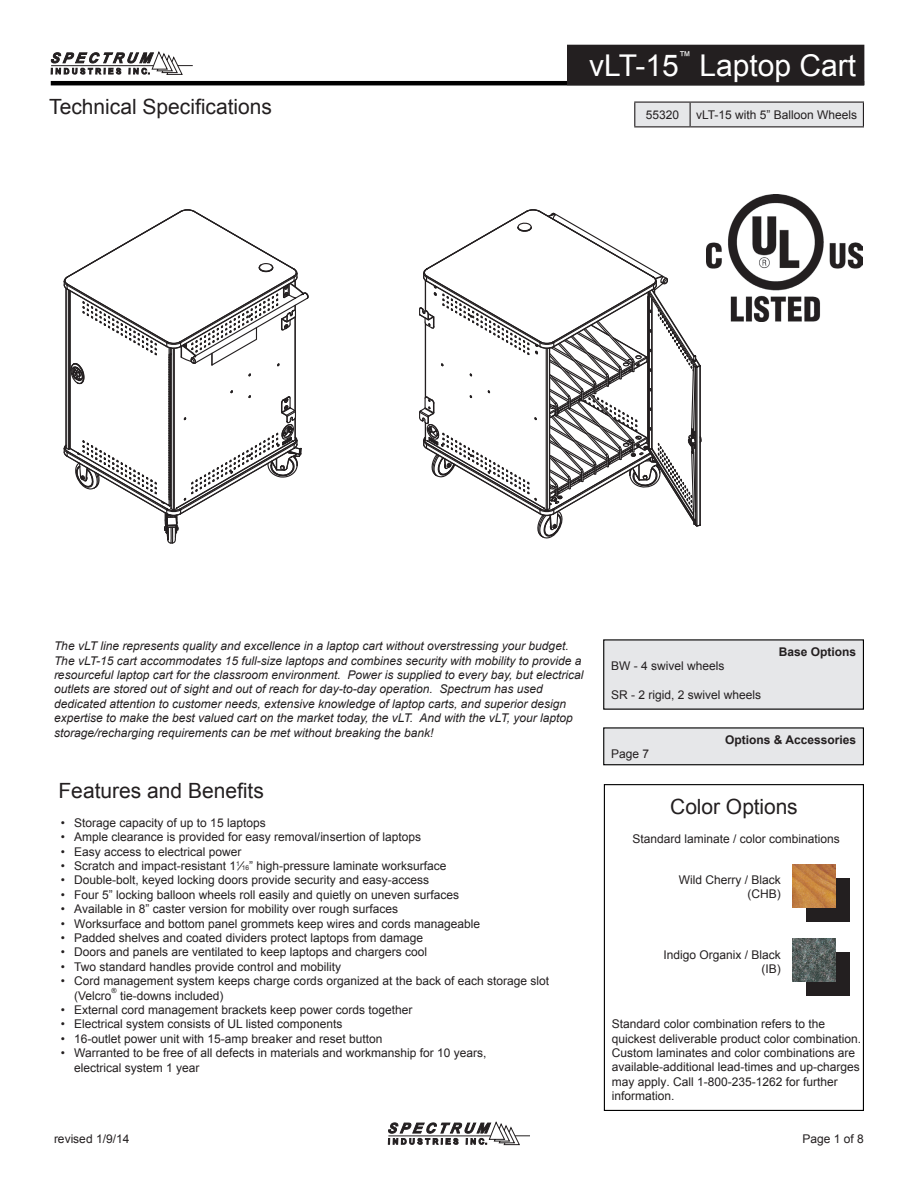
<style>
.page{position:relative;width:918px;height:1188px;background:#fff}
.page>*{position:absolute;margin:0;border:0;box-sizing:border-box;transform-origin:0 0}
.t1{font:30px "Arial";color:#fff}
.t2{font:21px "Arial";color:#231f20}
.t3{font:12.3px "Arial";color:#fff}
.t4{font:12px/14.4px "Arial";color:#231f20}
.t5{font:italic 12px/14.4px "Arial";color:#231f20}
.t6{font:700 12px "Arial";color:#231f20}
.t7{font:7.05px "Arial";color:#231f20}
.s1{font-size:6.6px}
</style>
<div class="page">
<div style="left:604px;top:784px;width:260px;height:327px;border:1px solid #000"></div>
<div style="left:634px;top:102px;width:230px;height:24px;background:#e6e7e9"></div>
<hr style="left:634px;top:126px;width:56px;height:1px;background:#231f20">
<hr style="left:690px;top:126px;width:174px;height:1px;background:#231f20">
<img style="left:706px;top:194px;width:157px;height:127px">
<div style="left:807px;top:953px;width:43px;height:43px;background:#231f20"></div>
<img style="left:793px;top:938px;width:43px;height:44px">
<div style="left:807px;top:878px;width:43px;height:44px;background:#231f20"></div>
<img style="left:792px;top:864px;width:44px;height:43px">
<svg style="left:63px;top:209px;width:246px;height:335px"></svg>
<svg style="left:419px;top:209px;width:283px;height:330px"></svg>
<hr style="left:51px;top:81px;width:813px;height:4px;background:#000">
<svg style="left:388px;top:1121px;width:142px;height:25px"></svg>
<div style="left:568px;top:45px;width:296px;height:40px;background:#231f20"></div>
<svg style="left:646px;top:44px;width:46px;height:1px"></svg>
<svg style="left:50px;top:51px;width:143px;height:35px"></svg>
<div style="left:604px;top:728px;width:259px;height:37px;background:#e6e7e9"></div>
<div style="left:603px;top:727px;width:261px;height:38px;border:1px solid #000"></div>
<div style="left:604px;top:640px;width:259px;height:69px;background:#e6e7e9"></div>
<h2 class="t2" style="left:49px;top:93px;width:224px">Technical Specifications</h2>
<p class="t3" style="left:679px;top:48px;width:14px">™</p>
<h1 class="t1" style="left:589px;top:46px;width:91px">vLT-15</h1>
<h1 class="t1" style="left:699px;top:46px;width:158px">Laptop Cart</h1>
<p class="t4" style="left:646px;top:108px;width:35px">55320</p>
<p class="t4" style="left:696px;top:108px;width:163px">vLT-15 with 5” Balloon Wheels</p>
<p class="t5" style="left:54px;top:639px;width:531px">The vLT line represents quality and excellence in a laptop cart without overstressing your budget.<br>The vLT-15 cart accommodates 15 full-size laptops and combines security with mobility to provide a resourceful laptop cart for the classroom environment. Power is supplied to every bay, but electrical outlets are stored out of sight and out of reach for day-to-day operation. Spectrum has used dedicated attention to customer needs, extensive knowledge of laptop carts, and superior design expertise to make the best valued cart on the market today, the vLT. And with the vLT, your laptop storage/recharging requirements can be met without breaking the bank!</p>
<h2 class="t2" style="left:58px;top:777px;width:207px">Features and Benefits</h2>
<p class="t4" style="left:61px;top:815px;width:206px">• Storage capacity of up to 15 laptops</p>
<p class="t4" style="left:61px;top:830px;width:362px">• Ample clearance is provided for easy removal/insertion of laptops</p>
<p class="t4" style="left:61px;top:844px;width:182px">• Easy access to electrical power</p>
<p class="t4" style="left:61px;top:859px;width:387px">• Scratch and impact-resistant 1<sup>1</sup>⁄<span class="s1">16</span>” high-pressure laminate worksurface</p>
<p class="t4" style="left:61px;top:873px;width:370px">• Double-bolt, keyed locking doors provide security and easy-access</p>
<p class="t4" style="left:61px;top:887px;width:400px">• Four 5” locking balloon wheels roll easily and quietly on uneven surfaces</p>
<p class="t4" style="left:61px;top:902px;width:339px">• Available in 8” caster version for mobility over rough surfaces</p>
<p class="t4" style="left:61px;top:916px;width:421px">• Worksurface and bottom panel grommets keep wires and cords manageable</p>
<p class="t4" style="left:61px;top:931px;width:364px">• Padded shelves and coated dividers protect laptops from damage</p>
<p class="t4" style="left:61px;top:945px;width:368px">• Doors and panels are ventilated to keep laptops and chargers cool</p>
<p class="t4" style="left:61px;top:959px;width:282px">• Two standard handles provide control and mobility</p>
<p class="t4" style="left:74px;top:974px;width:476px;text-indent:-14px">• Cord management system keeps charge cords organized at the back of each storage slot (Velcro</p>
<p class="t7" style="left:112px;top:985px;width:7px">®</p>
<p class="t4" style="left:120px;top:988px;width:105px">tie-downs included)</p>
<p class="t4" style="left:61px;top:1003px;width:353px">• External cord management brackets keep power cords together</p>
<p class="t4" style="left:61px;top:1017px;width:283px">• Electrical system consists of UL listed components</p>
<p class="t4" style="left:61px;top:1031px;width:323px">• 16-outlet power unit with 15-amp breaker and reset button</p>
<p class="t4" style="left:74px;top:1046px;width:414px;text-indent:-14px">• Warranted to be free of all defects in materials and workmanship for 10 years, electrical system 1 year</p>
<p class="t4" style="left:611px;top:659px;width:115px">BW - 4 swivel wheels</p>
<p class="t4" style="left:611px;top:688px;width:152px">SR - 2 rigid, 2 swivel wheels</p>
<p class="t6" style="left:779px;top:644px;width:79px">Base Options</p>
<p class="t4" style="left:611px;top:747px;width:40px">Page 7</p>
<p class="t6" style="left:725px;top:732px;width:132px">Options &amp; Accessories</p>
<h2 class="t2" style="left:670px;top:793px;width:129px">Color Options</h2>
<p class="t4" style="left:632px;top:832px;width:209px">Standard laminate / color combinations</p>
<p class="t4" style="left:679px;top:872px;width:104px;text-align:right">Wild Cherry / Black (CHB)</p>
<p class="t4" style="left:664px;top:947px;width:119px;text-align:right">Indigo Organix / Black (IB)</p>
<p class="t4" style="left:612px;top:1017px;width:251px">Standard color combination refers to the quickest deliverable product color combination.<br>Custom laminates and color combinations are available-additional lead-times and up-charges may apply. Call 1-800-235-1262 for further information.</p>
<p class="t4" style="left:54px;top:1131px;width:77px">revised 1/9/14</p>
<p class="t4" style="left:803px;top:1131px;width:63px">Page 1 of 8</p>
</div>
